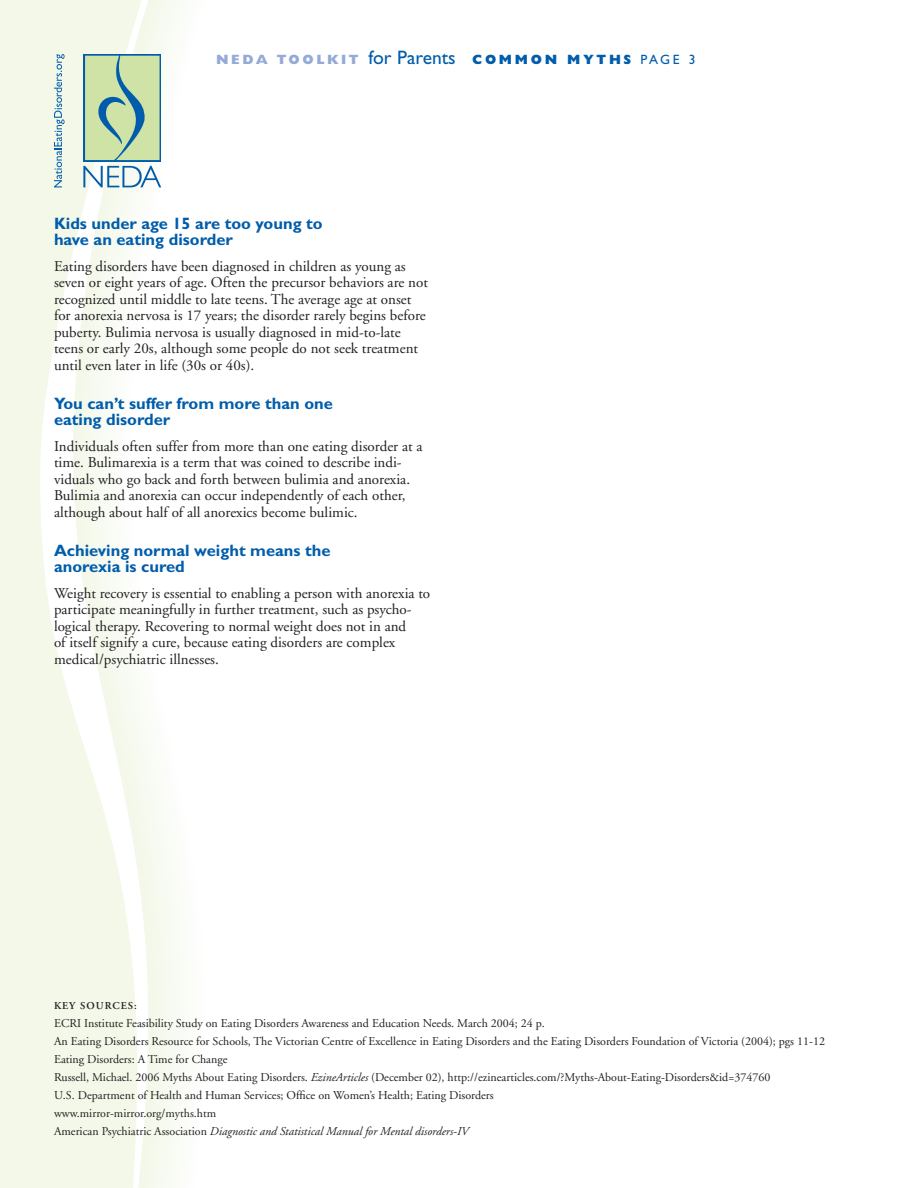
<style>
.page{position:relative;width:918px;height:1188px;background:#fff}
.page>*{position:absolute;margin:0;border:0;box-sizing:border-box;transform-origin:0 0}
.Subhead_1{font:700 16.5px/16.5px "Gill Sans";color:#015dab}
.Body_1{font:15px/16.5px "Adobe Garamond";color:#231f20}
.t1{font:800 13.5px "Gill Sans";letter-spacing:.2em;color:#95aad6}
.t2{font:800 13.5px "Gill Sans";color:#015dab}
.Body_1-2{font:12px "Adobe Garamond";color:#231f20}
.Body_1-3{font:italic 12px "Adobe Garamond";color:#231f20}
.Sources_1{font:600 10.5px "Adobe Garamond";letter-spacing:.1em;color:#231f20}
.s1{font-weight:400;font-size:19.5px;color:#015dab}
.s2{color:#015dab}
.s3{font-weight:400}
.s4{font-style:italic}
.s5{font-style:normal}
</style>
<div class="page">
<svg style="left:148px;top:0;width:33px;height:1188px"></svg>
<svg style="left:0;top:0;width:148px;height:1188px;fill:#f3f8e9"></svg>
<div style="left:83px;top:54px;width:78px;height:108px;background:linear-gradient(to right,#0d65aa,#0c65aa)"></div>
<svg style="left:85px;top:56px;width:75px;height:104px;background:#b5d2a6"></svg>
<svg style="left:83px;top:166px;width:78px;height:21px"></svg>
<svg style="left:54px;top:54px;width:11px;height:133px"></svg>
<p class="t1" style="left:216px;top:52px;width:329px">NEDA TOOLKIT <span class="s1">for Parents</span> <span class="s2">COMMON</span></p>
<p class="t2" style="left:567px;top:52px;width:130px">MYTHS <span class="s3">PAGE 3</span></p>
<p class="Subhead_1" style="left:54px;top:215px;width:270px">Kids under age 15 are too young to have an eating disorder</p>
<p class="Body_1" style="left:54px;top:258px;width:376px">Eating disorders have been diagnosed in children as young as seven or eight years of age. Often the precursor behaviors are not recognized until middle to late teens. The average age at onset for anorexia nervosa is 17 years; the disorder rarely begins before puberty. Bulimia nervosa is usually diagnosed in mid-to-late teens or early 20s, although some people do not seek treatment until even later in life (30s or 40s).</p>
<p class="Subhead_1" style="left:54px;top:395px;width:280px">You can’t suffer from more than one eating disorder</p>
<p class="Body_1" style="left:54px;top:438px;width:370px">Individuals often suffer from more than one eating disorder at a time. Bulimarexia is a term that was coined to describe indi&shy;viduals who go back and forth between bulimia and anorexia.<br>Bulimia and anorexia can occur independently of each other, although about half of all anorexics become bulimic.</p>
<p class="Subhead_1" style="left:54px;top:542px;width:278px">Achieving normal weight means the anorexia is cured</p>
<p class="Body_1" style="left:54px;top:585px;width:378px">Weight recovery is essential to enabling a person with anorexia to participate meaningfully in further treatment, such as psycho&shy;logical therapy. Recovering to normal weight does not in and<br>of itself signify a cure, because eating disorders are complex medical/psychiatric illnesses.</p>
<p class="Sources_1" style="left:54px;top:1000px;width:84px">KEY SOURCES:</p>
<p class="Body_1-2" style="left:54px;top:1017px;width:492px">ECRI Institute Feasibility Study on Eating Disorders Awareness and Education Needs. March 2004; 24 p.</p>
<p class="Body_1-2" style="left:54px;top:1035px;width:773px">An Eating Disorders Resource for Schools, The Victorian Centre of Excellence in Eating Disorders and the Eating Disorders Foundation of Victoria (2004); pgs 11-12</p>
<p class="Body_1-2" style="left:54px;top:1053px;width:175px">Eating Disorders: A Time for Change</p>
<p class="Body_1-2" style="left:54px;top:1071px;width:718px">Russell, Michael. 2006 Myths About Eating Disorders. <span class="s4">EzineArticles</span> (December 02), http://ezinearticles.com/?Myths-About-Eating-Disorders&amp;id=374760</p>
<p class="Body_1-2" style="left:54px;top:1089px;width:441px">U.S. Department of Health and Human Services; Office on Women’s Health; Eating Disorders</p>
<p class="Body_1-2" style="left:54px;top:1107px;width:164px">www.mirror-mirror.org/myths.htm</p>
<p class="Body_1-3" style="left:54px;top:1125px;width:416px"><span class="s5">American Psychiatric Association</span> Diagnostic and Statistical Manual for Mental disorders-IV</p>
</div>
